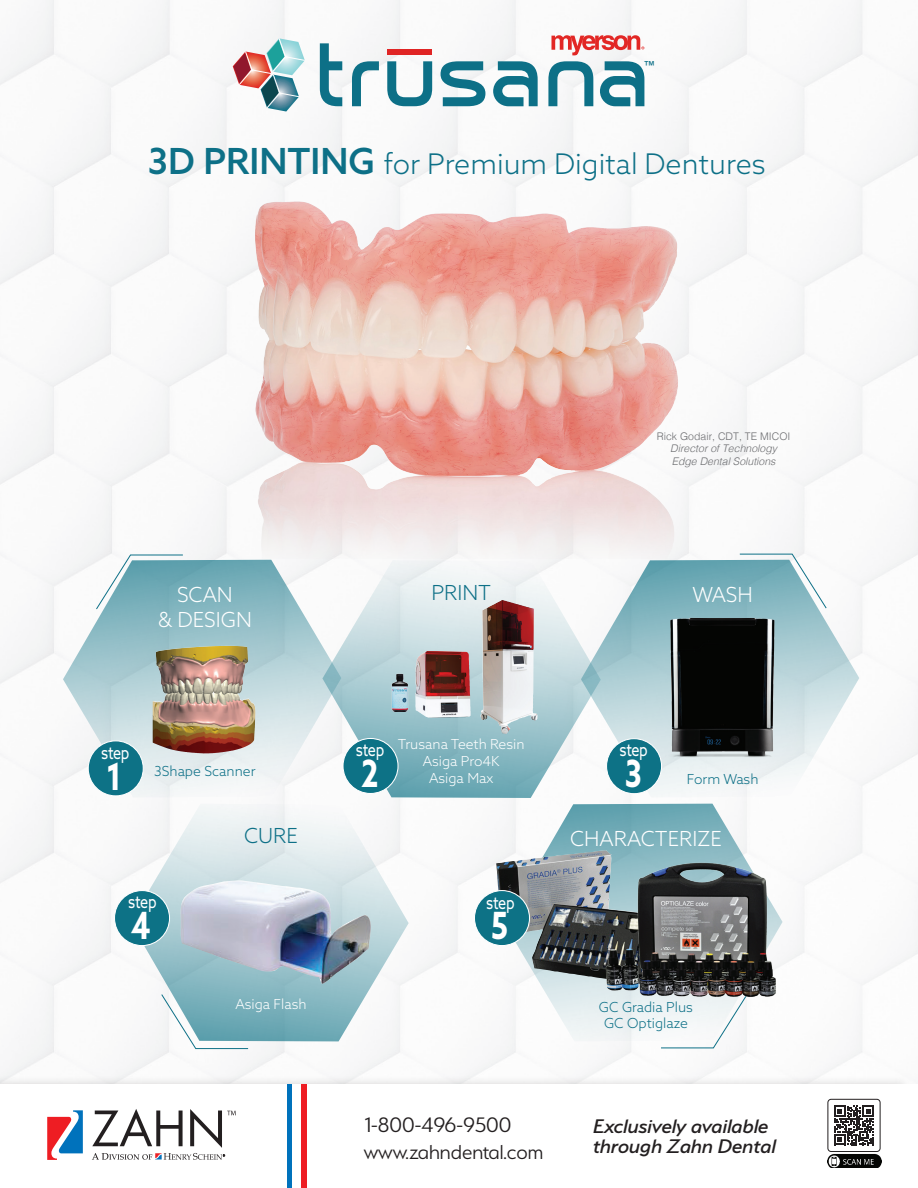
<style>
.page{position:relative;width:918px;height:1188px;background:#fff}
.page>*{position:absolute;margin:0;border:0;box-sizing:border-box;transform-origin:0 0}
.t1{font:700 37.5px "Azo Sans";color:#fff;scale:.8 1}
.t2{font:300 28.5px "Azo Sans";color:#0d7087}
.t3{font:300 23.4px "Serenity";color:#231f20}
.t4{font:300 22.5px "Serenity";color:#231f20}
.t5{font:italic 500 22.05px "Serenity";color:#231f20}
.t6{font:300 20.7px/24.9px "Azo Sans";color:#fff;text-align:center}
.t7{font:300 20.7px "Azo Sans";color:#0d7087}
.t8{font:18px "Azo Sans";letter-spacing:-.02em;color:#fff;scale:.8 1}
.t9{font:300 13.8px/16.6px "Azo Sans";color:#fff;text-align:center}
.t10{font:300 13.8px/16.6px "Azo Sans";color:#0d7087;text-align:center}
.t11{font:12.45px "Helvetica";color:#0d7087}
.t12{font:italic 300 10.5px/12.6px "Helvetica";color:#6c6d70}
.t13{font:300 10.5px "Helvetica";color:#6c6d70}
.s1{font-weight:500;font-size:36px}
</style>
<div class="page">
<img style="left:0;top:0;width:918px;height:1075px">
<div style="left:0;top:1075px;width:911px;height:113px;background:#231f20;opacity:.15"></div>
<div style="left:0;top:1085px;width:918px;height:103px;background:#fff"></div>
<svg style="left:320px;top:43px;width:22px;height:63px"></svg>
<svg style="left:352px;top:61px;width:27px;height:45px"></svg>
<svg style="left:387px;top:61px;width:45px;height:45px"></svg>
<svg style="left:441px;top:61px;width:44px;height:45px"></svg>
<svg style="left:548px;top:61px;width:45px;height:45px"></svg>
<svg style="left:493px;top:61px;width:45px;height:45px"></svg>
<svg style="left:600px;top:61px;width:44px;height:45px"></svg>
<svg style="left:233px;top:38px;width:72px;height:74px"></svg>
<div style="left:387px;top:49px;width:45px;height:6px;background:#e02525"></div>
<svg style="left:551px;top:35px;width:93px;height:20px"></svg>
<img style="left:255px;top:202px;width:39px;height:74px">
<svg style="left:63px;top:560px;width:259px;height:238px"></svg>
<img style="left:156px;top:646px;width:68px;height:43px">
<div style="left:287px;top:1085px;width:5px;height:103px;background:#0072bc"></div>
<div style="left:301px;top:1085px;width:6px;height:103px;background:#ee1d23"></div>
<svg style="left:47px;top:1110px;width:36px;height:50px"></svg>
<svg style="left:92px;top:1109px;width:144px;height:51px"></svg>
<svg style="left:601px;top:560px;width:258px;height:238px"></svg>
<img style="left:654px;top:610px;width:130px;height:162px">
<div style="left:88px;top:741px;width:55px;height:55px;background:#0d7286;border-radius:50%"></div>
<div style="left:88px;top:740px;width:56px;height:56px;border:1px solid #fff;border-radius:50%"></div>
<svg style="left:322px;top:560px;width:279px;height:238px"></svg>
<img style="left:481px;top:600px;width:57px;height:134px">
<img style="left:415px;top:651px;width:56px;height:67px">
<img style="left:387px;top:672px;width:27px;height:40px">
<div style="left:343px;top:738px;width:55px;height:55px;background:#0d7286;border-radius:50%"></div>
<div style="left:342px;top:738px;width:57px;height:56px;border:1px solid #fff;border-radius:50%"></div>
<svg style="left:130px;top:804px;width:279px;height:237px"></svg>
<img style="left:179px;top:880px;width:195px;height:104px">
<div style="left:607px;top:739px;width:55px;height:55px;background:#0d7286;border-radius:50%"></div>
<div style="left:606px;top:738px;width:56px;height:56px;border:1px solid #fff;border-radius:50%"></div>
<svg style="left:504px;top:804px;width:279px;height:237px"></svg>
<img style="left:496px;top:850px;width:173px;height:137px">
<div style="left:115px;top:891px;width:55px;height:55px;background:#0d7286;border-radius:50%"></div>
<div style="left:114px;top:890px;width:56px;height:56px;border:1px solid #fff;border-radius:50%"></div>
<img style="left:828px;top:1153px;width:53px;height:15px">
<svg style="left:834px;top:1106px;width:40px;height:39px"></svg>
<div style="left:827px;top:1099px;width:54px;height:53px;border:1px solid #231f20;border-radius:3px"></div>
<div style="left:474px;top:891px;width:56px;height:55px;background:#0d7286;border-radius:50%"></div>
<div style="left:474px;top:890px;width:56px;height:56px;border:1px solid #fff;border-radius:50%"></div>
<svg style="left:95px;top:554px;width:89px;height:56px"></svg>
<svg style="left:739px;top:553px;width:88px;height:56px"></svg>
<svg style="left:161px;top:994px;width:88px;height:55px"></svg>
<svg style="left:660px;top:1014px;width:88px;height:35px"></svg>
<img style="left:602px;top:860px;width:177px;height:154px">
<p class="t11" style="left:643px;top:56px;width:14px">™</p>
<h2 class="t2" style="left:148px;top:146px;width:619px"><span class="s1">3D PRINTING</span> for Premium Digital Dentures</h2>
<h3 class="t6" style="left:158px;top:582px;width:95px">SCAN<br>&amp; DESIGN</h3>
<h3 class="t7" style="left:431px;top:579px;width:61px">PRINT</h3>
<p class="t13" style="left:657px;top:427px;width:135px">Rick Godair, CDT, TE MICOI</p>
<p class="t12" style="left:670px;top:441px;width:108px">Director of Technology<br>Edge Dental Solutions</p>
<h3 class="t6" style="left:693px;top:582px;width:62px">WASH</h3>
<p class="t9" style="left:398px;top:736px;width:128px">Trusana Teeth Resin<br>Asiga Pro4K</p>
<h3 class="t8" style="left:356px;top:738px;width:37px">step</h3>
<h3 class="t8" style="left:619px;top:738px;width:37px">step</h3>
<h3 class="t8" style="left:101px;top:740px;width:37px">step</h3>
<h1 class="t1" style="left:361px;top:749px;width:23px">2</h1>
<h1 class="t1" style="left:625px;top:749px;width:23px">3</h1>
<h1 class="t1" style="left:106px;top:751px;width:21px">1</h1>
<p class="t10" style="left:687px;top:771px;width:73px">Form Wash</p>
<p class="t10" style="left:154px;top:763px;width:103px">3Shape Scanner</p>
<p class="t9" style="left:429px;top:769px;width:66px">Asiga Max</p>
<h3 class="t8" style="left:128px;top:890px;width:37px">step</h3>
<h1 class="t1" style="left:131px;top:901px;width:26px">4</h1>
<h3 class="t7" style="left:244px;top:822px;width:55px">CURE</h3>
<p class="t9" style="left:235px;top:996px;width:73px">Asiga Flash</p>
<h3 class="t8" style="left:486px;top:890px;width:37px">step</h3>
<h1 class="t1" style="left:491px;top:901px;width:23px">5</h1>
<h3 class="t6" style="left:570px;top:826px;width:153px">CHARACTERIZE</h3>
<p class="t10" style="left:599px;top:998px;width:95px">GC Gradia Plus<br>GC Optiglaze</p>
<h3 class="t3" style="left:365px;top:1112px;width:148px">1-800-496-9500</h3>
<h3 class="t5" style="left:593px;top:1115px;width:177px">Exclusively available</h3>
<h3 class="t4" style="left:364px;top:1140px;width:181px">www.zahndental.com</h3>
<h3 class="t5" style="left:593px;top:1134px;width:184px">through Zahn Dental</h3>
</div>
